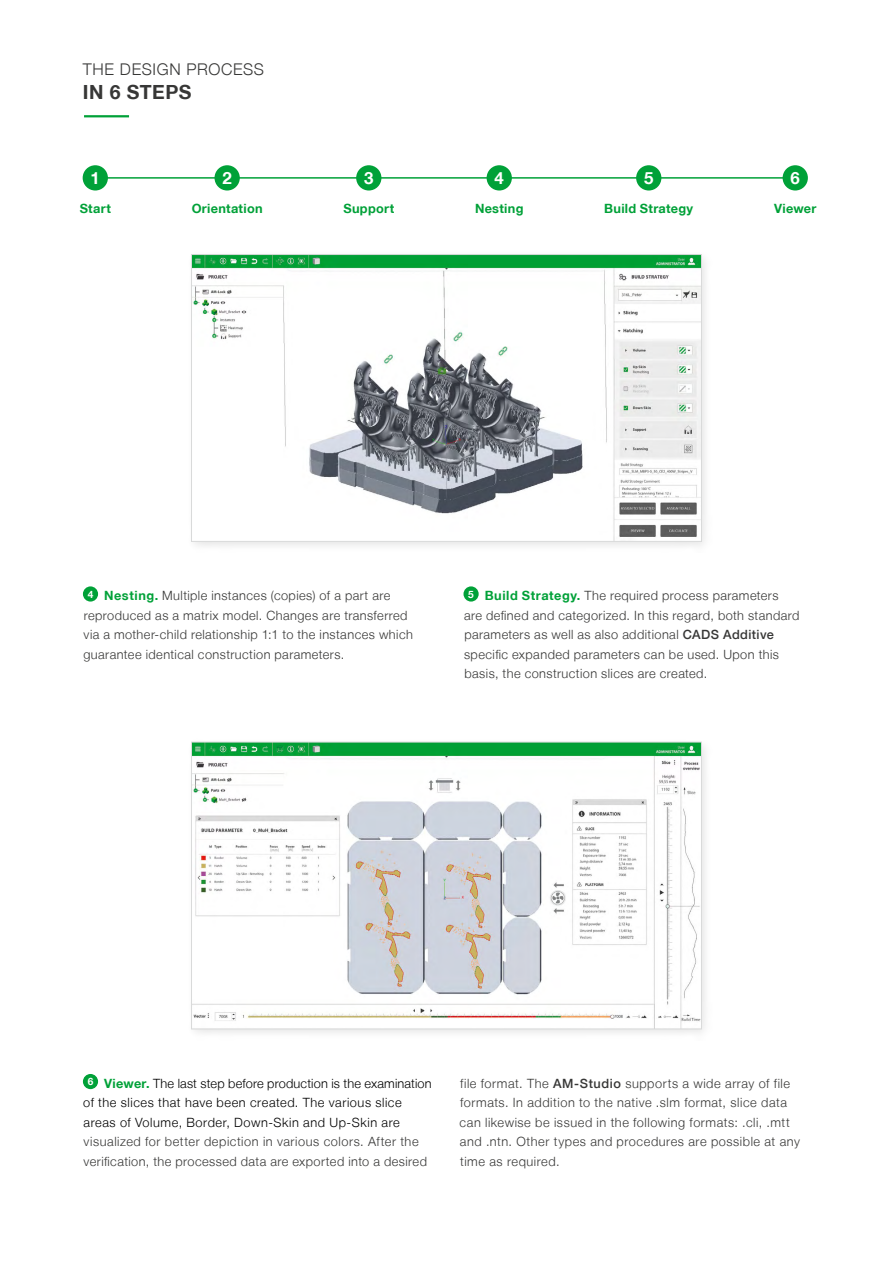
<style>
.page{position:relative;width:893px;height:1263px;background:#fff}
.page>*{position:absolute;margin:0;border:0;box-sizing:border-box;transform-origin:0 0}
.t1{font:700 19.5px "Helvetica Neue LT";letter-spacing:.025em;color:#373736}
.t2{font:700 16.8px "Helvetica Neue LT";color:#fff}
.t3{font:300 16.2px "Helvetica Neue LT";letter-spacing:.04em;color:#373736}
.t4{font:300 12.75px/19.5px "Helvetica Neue LT";letter-spacing:.035em;color:#373736}
.t5{font:300 12.75px/19.5px "Helvetica Neue LT";letter-spacing:.035em;color:#000}
.t6{font:700 12.75px "Helvetica Neue LT";letter-spacing:.025em;color:#00a138}
.s1{font-weight:700;color:#00a138}
.s2{font-weight:500}
</style>
<div class="page">
<div style="left:186px;top:737px;width:526px;height:303px;background:#000;opacity:.1"></div>
<img style="left:193px;top:744px;width:507px;height:283px">
<div style="left:191px;top:742px;width:511px;height:287px;border:1px solid #d9dada"></div>
<hr style="left:94px;top:177px;width:705px;height:2px;background:#00a138">
<div style="left:83px;top:165px;width:25px;height:26px;background:#00a138;border-radius:50%"></div>
<div style="left:215px;top:165px;width:25px;height:26px;background:#00a138;border-radius:50%"></div>
<div style="left:356px;top:165px;width:25px;height:26px;background:#00a138;border-radius:50%"></div>
<div style="left:487px;top:165px;width:25px;height:26px;background:#00a138;border-radius:50%"></div>
<div style="left:636px;top:165px;width:25px;height:26px;background:#00a138;border-radius:50%"></div>
<div style="left:783px;top:165px;width:25px;height:26px;background:#00a138;border-radius:50%"></div>
<hr style="left:84px;top:115px;width:45px;height:2px;background:#00a138">
<div style="left:186px;top:249px;width:526px;height:304px;background:#000;opacity:.1"></div>
<img style="left:193px;top:256px;width:507px;height:284px">
<div style="left:191px;top:254px;width:511px;height:288px;border:1px solid #d9dada"></div>
<div style="left:83px;top:1074px;width:15px;height:15px;background:#00a138;border-radius:50%"></div>
<div style="left:83px;top:586px;width:15px;height:15px;background:#00a138;border-radius:50%"></div>
<div style="left:463px;top:586px;width:16px;height:15px;background:#00a138;border-radius:50%"></div>
<p class="t3" style="left:83px;top:60px;width:183px">THE DESIGN PROCESS</p>
<h1 class="t1" style="left:83px;top:80px;width:110px">IN 6 STEPS</h1>
<h2 class="t2" style="left:91px;top:167px;width:11px">1</h2>
<p class="t6" style="left:80px;top:200px;width:33px">Start</p>
<h2 class="t2" style="left:222px;top:167px;width:11px">2</h2>
<p class="t6" style="left:192px;top:200px;width:72px">Orientation</p>
<h2 class="t2" style="left:364px;top:167px;width:11px">3</h2>
<p class="t6" style="left:343px;top:200px;width:52px">Support</p>
<h2 class="t2" style="left:495px;top:167px;width:11px">4</h2>
<p class="t6" style="left:475px;top:200px;width:50px">Nesting</p>
<h2 class="t2" style="left:644px;top:167px;width:11px">5</h2>
<p class="t6" style="left:604px;top:200px;width:90px">Build Strategy</p>
<h2 class="t2" style="left:791px;top:167px;width:11px">6</h2>
<p class="t6" style="left:774px;top:200px;width:44px">Viewer</p>
<p class="t4" style="left:83px;top:585px;width:331px;text-indent:4px"><sup>4</sup> <span class="s1">Nesting.</span> Multiple instances (copies) of a part are reproduced as a matrix model. Changes are transferred via a mother-child relationship 1:1 to the instances which guarantee identical construction parameters.</p>
<p class="t4" style="left:464px;top:585px;width:337px;text-indent:4px"><sup>5</sup> <span class="s1">Build Strategy.</span> The required process parameters are defined and categorized. In this regard, both standard parameters as well as also additional <span class="s2">CADS Additive </span>specific expanded parameters can be used. Upon this basis, the construction slices are created.</p>
<p class="t5" style="left:83px;top:1073px;width:350px;text-indent:4px"><sup>6</sup> <span class="s1">Viewer.</span> The last step before production is the examination of the slices that have been created. The various slice areas of Volume, Border, Down-Skin and Up-Skin are</p>
<p class="t4" style="left:84px;top:1131px;width:345px">visualized for better depiction in various colors. After the verification, the processed data are exported into a desired</p>
<p class="t4" style="left:460px;top:1073px;width:342px">file format. The <span class="s2">AM-Studio</span> supports a wide array of file formats. In addition to the native .slm format, slice data can likewise be issued in the following formats: .cli, .mtt and .ntn. Other types and procedures are possible at any time as required.</p>
</div>
